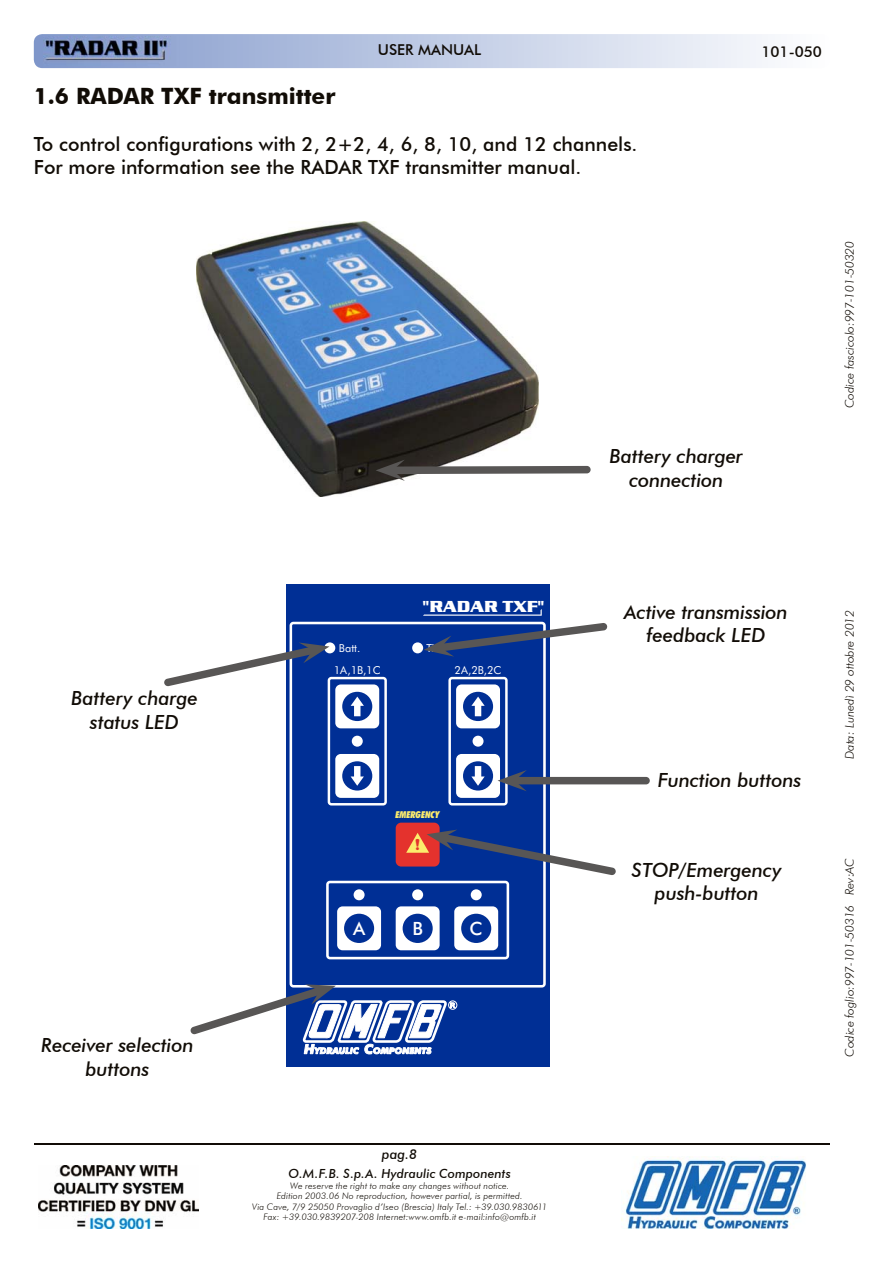
<style>
.page{position:relative;width:893px;height:1263px;background:#fff}
.page>*{position:absolute;margin:0;border:0;box-sizing:border-box;transform-origin:0 0}
.t1{font:700 22.5px "Futura BT";color:#110c06}
.t2{font:italic 500 19.5px/23.4px "Futura BT";letter-spacing:-.01em;color:#110c06;text-align:center}
.t3{font:500 19.5px/23.4px "Futura BT";color:#110c06}
.t4{font:500 18.3px "Futura BT";color:#fff}
.t5{font:700 16.65px "Serpentine";color:#fff}
.t6{font:500 15px "Futura BT";color:#110c06}
.t7{font:700 14.7px "Aachen BT";color:#e4322d}
.t8{font:italic 500 13.5px "Futura BT";color:#110c06}
.t9{font:italic 500 12.6px "Futura BT";letter-spacing:.01em;color:#110c06}
.t10{font:italic 300 12px "Futura BT";color:#110c06}
.t11{font:10.95px "Futura BT";color:#fff}
.t12{font:italic 900 condensed 9.45px "Futura BT";color:#fcec6c}
.t13{font:italic 300 9px/10.5px "Futura BT";letter-spacing:.02em;color:#110c06;text-align:center}
</style>
<div class="page">
<svg style="left:34px;top:34px;width:734px;height:34px;background:#c2cde5"></svg>
<img style="left:43px;top:37px;width:136px;height:28px">
<img style="left:621px;top:1156px;width:185px;height:73px">
<img style="left:39px;top:1165px;width:160px;height:64px">
<hr style="left:34px;top:1143px;width:795px;height:2px;background:#110c06">
<div style="left:286px;top:584px;width:263px;height:483px;background:#002f95"></div>
<div style="left:448px;top:1000px;width:9px;height:10px;border:1px solid #fff;border-radius:50%"></div>
<svg style="left:423px;top:610px;width:118px;height:6px"></svg>
<div style="left:326px;top:881px;width:183px;height:78px;border:3px solid #fff;border-radius:3px"></div>
<div style="left:289px;top:622px;width:256px;height:366px;border:3px solid #fff;border-radius:3px"></div>
<div style="left:327px;top:677px;width:60px;height:129px;border:2px solid #fff;border-radius:2px"></div>
<div style="left:335px;top:684px;width:44px;height:44px;background:#fff;border-radius:5px"></div>
<div style="left:342px;top:692px;width:30px;height:29px;background:#002f95;border-radius:50%"></div>
<svg style="left:350px;top:697px;width:14px;height:19px"></svg>
<div style="left:335px;top:754px;width:44px;height:44px;background:#fff;border-radius:5px"></div>
<div style="left:342px;top:761px;width:30px;height:30px;background:#002f95;border-radius:50%"></div>
<svg style="left:350px;top:766px;width:14px;height:20px"></svg>
<div style="left:448px;top:677px;width:59px;height:129px;border:2px solid #fff;border-radius:2px"></div>
<div style="left:456px;top:684px;width:44px;height:44px;background:#fff;border-radius:5px"></div>
<div style="left:463px;top:692px;width:30px;height:29px;background:#002f95;border-radius:50%"></div>
<svg style="left:471px;top:697px;width:13px;height:19px"></svg>
<div style="left:456px;top:754px;width:44px;height:44px;background:#fff;border-radius:5px"></div>
<div style="left:463px;top:761px;width:30px;height:30px;background:#002f95;border-radius:50%"></div>
<svg style="left:471px;top:766px;width:13px;height:20px"></svg>
<div style="left:337px;top:906px;width:44px;height:44px;background:#fff;border-radius:5px"></div>
<div style="left:344px;top:914px;width:30px;height:29px;background:#002f95;border-radius:50%"></div>
<div style="left:395px;top:906px;width:44px;height:44px;background:#fff;border-radius:5px"></div>
<div style="left:402px;top:914px;width:30px;height:29px;background:#002f95;border-radius:50%"></div>
<div style="left:454px;top:906px;width:44px;height:44px;background:#fff;border-radius:5px"></div>
<div style="left:461px;top:914px;width:30px;height:29px;background:#002f95;border-radius:50%"></div>
<div style="left:395px;top:823px;width:44px;height:44px;background:#e4322d;border-radius:5px"></div>
<div style="left:412px;top:642px;width:11px;height:11px;background:#fff;border-radius:50%"></div>
<div style="left:352px;top:736px;width:11px;height:11px;background:#fff;border-radius:50%"></div>
<div style="left:472px;top:736px;width:11px;height:11px;background:#fff;border-radius:50%"></div>
<div style="left:353px;top:889px;width:11px;height:11px;background:#fff;border-radius:50%"></div>
<div style="left:412px;top:889px;width:11px;height:11px;background:#fff;border-radius:50%"></div>
<div style="left:470px;top:889px;width:11px;height:11px;background:#fff;border-radius:50%"></div>
<div style="left:324px;top:642px;width:11px;height:11px;background:#fff;border-radius:50%"></div>
<svg style="left:164px;top:642px;width:165px;height:45px"></svg>
<svg style="left:424px;top:623px;width:183px;height:34px"></svg>
<svg style="left:190px;top:984px;width:265px;height:70px"></svg>
<img style="left:197px;top:221px;width:341px;height:276px">
<svg style="left:375px;top:460px;width:215px;height:21px"></svg>
<div style="left:510px;top:777px;width:139px;height:7px;background:#585655;border-radius:4px"></div>
<svg style="left:497px;top:770px;width:29px;height:21px"></svg>
<svg style="left:406px;top:830px;width:210px;height:45px"></svg>
<h3 class="t6" style="left:378px;top:40px;width:105px">USER MANUAL</h3>
<h3 class="t6" style="left:761px;top:42px;width:62px">101-050</h3>
<h1 class="t1" style="left:34px;top:82px;width:303px">1.6 RADAR TXF transmitter</h1>
<h2 class="t3" style="left:34px;top:132px;width:605px">To control configurations with 2, 2+2, 4, 6, 8, 10, and 12 channels.<br>For more information see the RADAR TXF transmitter manual.</h2>
<h2 class="t2" style="left:609px;top:445px;width:135px">Battery charger connection</h2>
<h3 class="t10" style="left:842px;top:408px;width:169px;rotate:-90deg">Codice fascicolo:997-101-50320</h3>
<h2 class="t2" style="left:71px;top:687px;width:128px">Battery charge status LED</h2>
<h2 class="t2" style="left:41px;top:1034px;width:154px">Receiver selection buttons</h2>
<h3 class="t5" style="left:422px;top:601px;width:123px">"RADAR TXF"</h3>
<p class="t11" style="left:339px;top:644px;width:23px">Batt.</p>
<p class="t11" style="left:426px;top:644px;width:13px">TX</p>
<p class="t11" style="left:334px;top:666px;width:48px">1A,1B,1C</p>
<p class="t11" style="left:454px;top:666px;width:48px">2A,2B,2C</p>
<p class="t12" style="left:395px;top:812px;width:46px">EMERGENCY</p>
<h3 class="t7" style="left:415px;top:840px;width:7px">!</h3>
<h3 class="t4" style="left:353px;top:921px;width:14px">A</h3>
<h3 class="t4" style="left:412px;top:921px;width:12px">B</h3>
<h3 class="t4" style="left:469px;top:921px;width:15px">C</h3>
<h3 class="t8" style="left:382px;top:1146px;width:37px">pag.8</h3>
<h3 class="t9" style="left:288px;top:1166px;width:224px">O.M.F.B. S.p.A. Hydraulic Components</h3>
<p class="t13" style="left:252px;top:1180px;width:296px">We reserve the right to make any changes without notice.<br>Edition 2003.06 No reproduction, however partial, is permitted.<br>Via Cave, 7/9 25050 Provaglio d’Iseo (Brescia) Italy Tel.: +39.030.9830611<br>Fax: +39.030.9839207-208 Internet:www.omfb.it e-mail:info@omfb.it</p>
<h2 class="t2" style="left:624px;top:600px;width:165px">Active transmission feedback LED</h2>
<h2 class="t2" style="left:657px;top:768px;width:145px">Function buttons</h2>
<h2 class="t2" style="left:632px;top:858px;width:151px">STOP/Emergency push-button</h2>
<h3 class="t10" style="left:842px;top:759px;width:150px;rotate:-90deg">Data: Lunedì 29 ottobre 2012</h3>
<h3 class="t10" style="left:842px;top:1057px;width:200px;rotate:-90deg">Codice foglio:997-101-50316 Rev:AC</h3>
</div>
